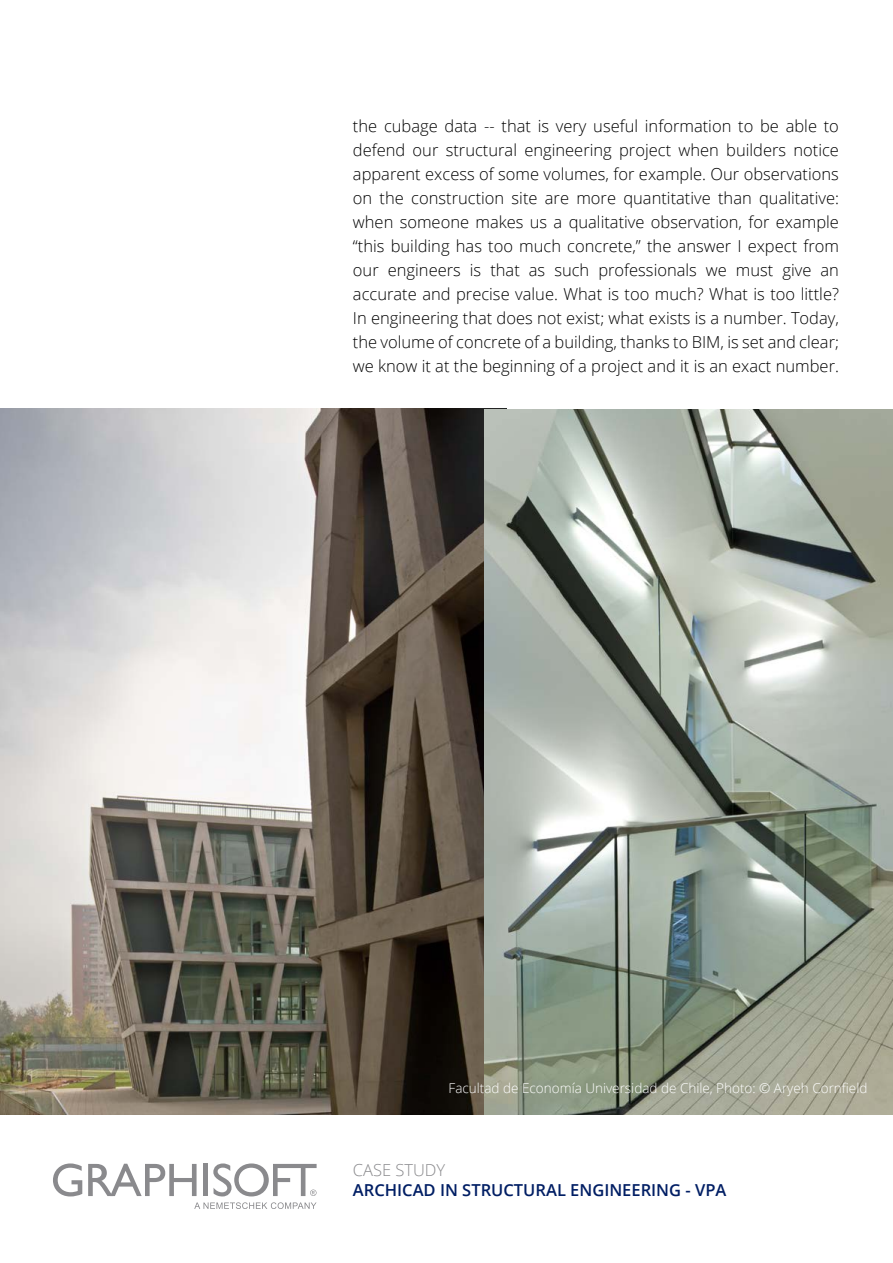
<style>
.page{position:relative;width:893px;height:1263px;background:#fff}
.page>*{position:absolute;margin:0;border:0;box-sizing:border-box;transform-origin:0 0}
.t1{font:300 16.5px/24px "Open Sans";color:#000;text-align:justify}
.t2{font:600 16.5px "Open Sans";color:#011e64}
.t3{font:300 16.5px "Open Sans";color:#8a8a8d}
.t4{font:300 13.5px "Open Sans";color:#fff}
</style>
<div class="page">
<svg style="left:53px;top:1163px;width:29px;height:33px"></svg>
<svg style="left:88px;top:1164px;width:109px;height:32px"></svg>
<div style="left:203px;top:1163px;width:5px;height:33px;background:#8a8a8d"></div>
<svg style="left:213px;top:1163px;width:104px;height:33px"></svg>
<svg style="left:194px;top:1202px;width:123px;height:7px"></svg>
<img style="left:0;top:409px;width:485px;height:705px">
<img style="left:485px;top:409px;width:408px;height:705px">
<p class="t1" style="left:353px;top:113px;width:488px">the cubage data -- that is very useful information to be able to defend our structural engineering project when builders notice apparent excess of some volumes, for example. Our observations on the construction site are more quantitative than qualitative: when someone makes us a qualitative observation, for example “this building has too much concrete,” the answer I expect from our engineers is that as such professionals we must give an accurate and precise value. What is too much? What is too little?<br>In engineering that does not exist; what exists is a number. Today, the volume of concrete of a building, thanks to BIM, is set and clear; we know it at the beginning of a project and it is an exact number.</p>
<p class="t4" style="left:449px;top:1078px;width:420px">Facultad de Economía Universidad de Chile, Photo: © Aryeh Cornfield</p>
<p class="t3" style="left:353px;top:1159px;width:94px">CASE STUDY</p>
<p class="t2" style="left:353px;top:1178px;width:375px">ARCHICAD IN STRUCTURAL ENGINEERING - VPA</p>
</div>
